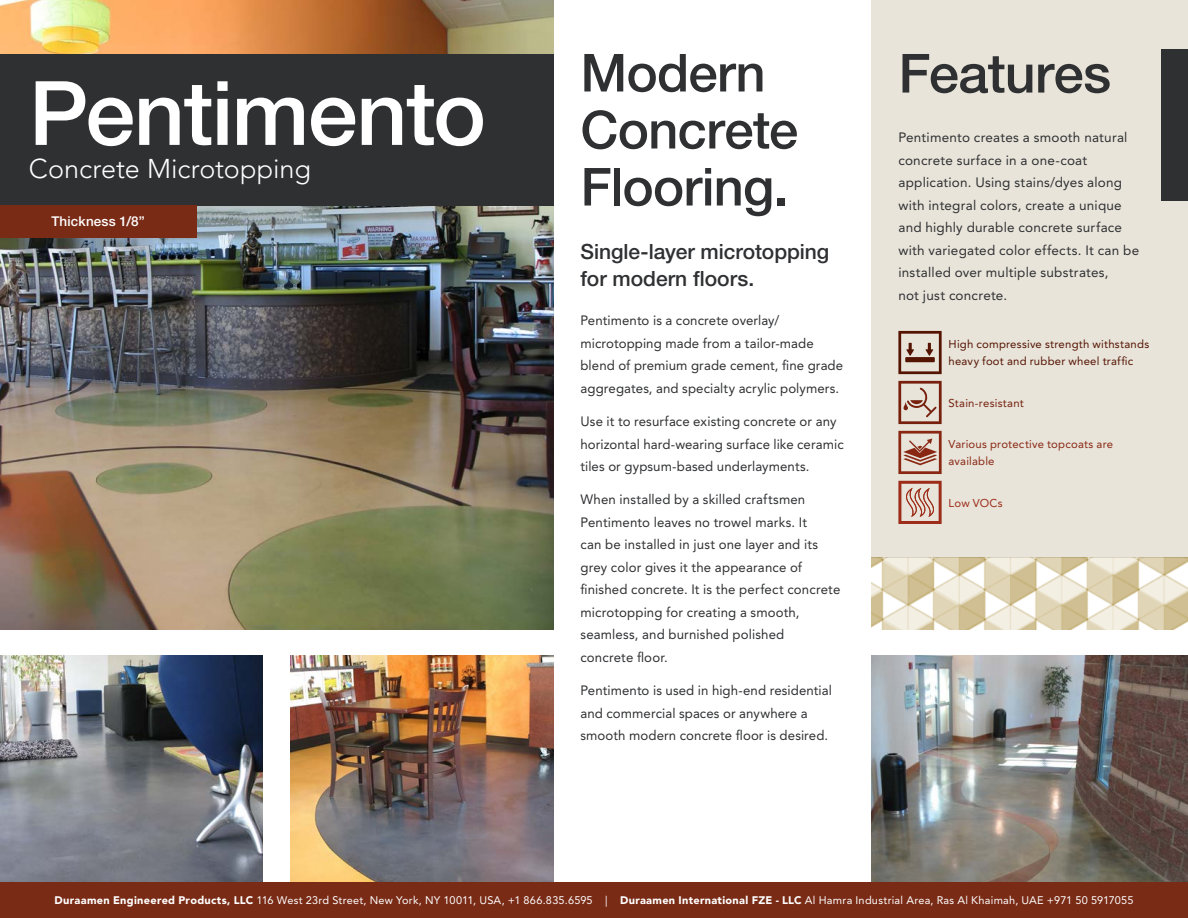
<style>
.page{position:relative;width:1188px;height:918px;background:#fff}
.page>*{position:absolute;margin:0;border:0;box-sizing:border-box;transform-origin:0 0}
.t1{font:500 89.1px "Helvetica Neue LT Std";letter-spacing:-.015em;color:#fff}
.Head{font:500 54px "Helvetica Neue LT Std";letter-spacing:-.01em;color:#2f3032}
.Head-2{font:500 52.5px/57px "Helvetica Neue LT Std";letter-spacing:-.01em;color:#2f3032}
.t2{font:300 27px "Avenir LT Std";letter-spacing:-.005em;color:#fff}
.subhead{font:500 21px/27px "Helvetica Neue LT Std";color:#2f3032}
.copy{font:13.5px/22.5px "Avenir LT Std";letter-spacing:.01em;color:#2f3032}
.illustration_copy{font:500 13.5px "Helvetica Neue LT Std";letter-spacing:.015em;color:#fff}
.copy-2{font:11.4px/16.6px "Avenir LT Std";letter-spacing:.02em;color:#551301}
.copy-3{font:11.4px/16.6px "Avenir LT Std";letter-spacing:.015em;color:#892713}
.copy-4{font:11.4px "Avenir LT Std";letter-spacing:.02em;color:#76200d}
.copy-5{font:11.4px "Avenir LT Std";letter-spacing:.02em;color:#9d2c18}
.t3{font:10.95px "Avenir LT Std";letter-spacing:.025em;color:#fff}
.s1{font-weight:900}
</style>
<div class="page">
<div style="left:872px;top:0;width:316px;height:558px;background:#e8e4da"></div>
<img style="left:0;top:0;width:553px;height:630px">
<img style="left:0;top:655px;width:263px;height:228px">
<img style="left:871px;top:655px;width:317px;height:228px">
<img style="left:290px;top:655px;width:263px;height:228px">
<img style="left:872px;top:558px;width:316px;height:72px">
<svg style="left:898px;top:331px;width:44px;height:43px"></svg>
<div style="left:905px;top:357px;width:30px;height:5px;background:#551301"></div>
<svg style="left:898px;top:381px;width:44px;height:43px"></svg>
<svg style="left:898px;top:431px;width:44px;height:43px"></svg>
<svg style="left:898px;top:481px;width:44px;height:43px"></svg>
<div style="left:1161px;top:50px;width:27px;height:151px;background:#2f3032"></div>
<div style="left:0;top:54px;width:553px;height:151px;background:#2f3032"></div>
<div style="left:0;top:205px;width:197px;height:33px;background:#792b16"></div>
<div style="left:0;top:883px;width:1188px;height:35px;background:#792b16"></div>
<p class="t1" style="left:29px;top:60px;width:459px">Pentimento</p>
<p class="t2" style="left:29px;top:153px;width:284px">Concrete Microtopping</p>
<p class="illustration_copy" style="left:51px;top:213px;width:95px">Thickness 1/8”</p>
<p class="Head-2" style="left:580px;top:44px;width:219px">Modern<br>Concrete<br>Flooring.</p>
<p class="subhead" style="left:580px;top:238px;width:250px">Single-layer microtopping for modern floors.</p>
<p class="copy" style="left:580px;top:309px;width:264px">Pentimento is a concrete overlay/ microtopping made from a tailor-made blend of premium grade cement, fine grade aggregates, and specialty acrylic polymers.</p>
<p class="copy" style="left:580px;top:410px;width:265px">Use it to resurface existing concrete or any horizontal hard-wearing surface like ceramic tiles or gypsum-based underlayments.</p>
<p class="copy" style="left:580px;top:488px;width:261px">When installed by a skilled craftsmen Pentimento leaves no trowel marks. It<br>can be installed in just one layer and its grey color gives it the appearance of finished concrete. It is the perfect concrete microtopping for creating a smooth, seamless, and burnished polished concrete floor.</p>
<p class="copy" style="left:580px;top:679px;width:253px">Pentimento is used in high-end residential and commercial spaces or anywhere a smooth modern concrete floor is desired.</p>
<p class="Head" style="left:898px;top:41px;width:214px">Features</p>
<p class="copy" style="left:898px;top:126px;width:242px">Pentimento creates a smooth natural concrete surface in a one-coat application. Using stains/dyes along with integral colors, create a unique and highly durable concrete surface with variegated color effects. It can be installed over multiple substrates,<br>not just concrete.</p>
<p class="copy-2" style="left:949px;top:336px;width:202px">High compressive strength withstands heavy foot and rubber wheel traffic</p>
<p class="copy-4" style="left:949px;top:396px;width:77px">Stain-resistant</p>
<p class="copy-3" style="left:949px;top:436px;width:166px">Various protective topcoats are available</p>
<p class="copy-5" style="left:949px;top:496px;width:56px">Low VOCs</p>
<p class="t3" style="left:55px;top:893px;width:1080px"><span class="s1">Duraamen Engineered Products, LLC</span> 116 West 23rd Street, New York, NY 10011, USA, +1 866.835.6595 | <span class="s1">Duraamen International FZE - LLC</span> Al Hamra Industrial Area, Ras Al Khaimah, UAE +971 50 5917055</p>
</div>
